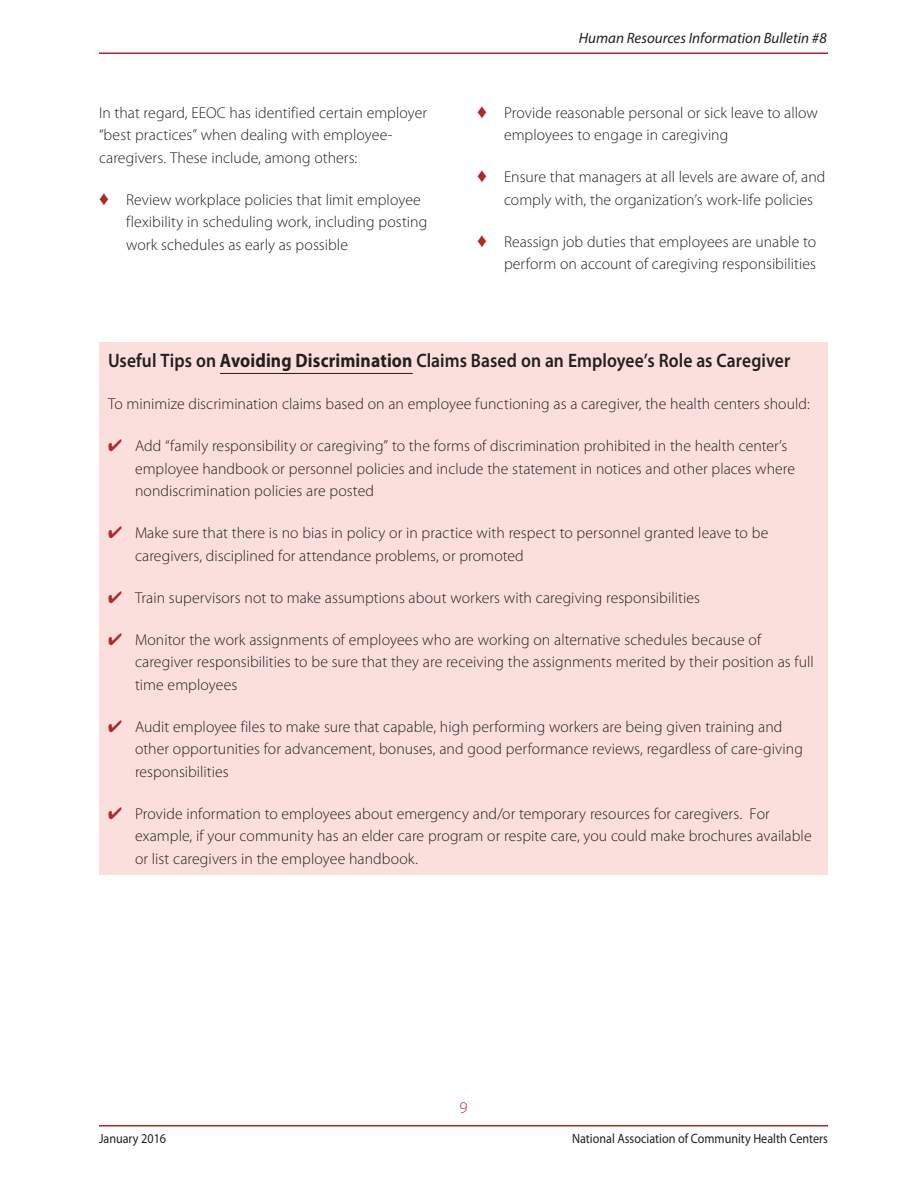
<style>
.page{position:relative;width:918px;height:1188px;background:#fff}
.page>*{position:absolute;margin:0;border:0;box-sizing:border-box;transform-origin:0 0}
.Hd22{font:600 19.5px "Myriad Pro";letter-spacing:.005em;color:#231f20;scale:.9 1}
.t1{font:300 16.5px "Myriad Pro";color:#b2272d}
.Body_Text_bul3_ck_ti{font:300 15.75px/22.5px "Myriad Pro";letter-spacing:.005em;color:#231f20}
.Body_text_bul3{font:300 15.75px/22.5px "Myriad Pro";letter-spacing:.005em;color:#231f20}
.Body_text{font:300 15.75px/22.5px "Myriad Pro";color:#231f20}
.t2{font:italic 15px "Myriad Pro";color:#231f20}
.t3{font:13.5px "Myriad Pro";color:#231f20;scale:.9 1}
.s1{color:#b2272d}
.s2{font-weight:700}
</style>
<div class="page">
<div style="left:99px;top:342px;width:729px;height:533px;background:#fbdfdc"></div>
<hr style="left:220px;top:373px;width:193px;height:1px;background:#231f20">
<hr style="left:99px;top:52px;width:729px;height:2px;background:#b2272d">
<hr style="left:99px;top:1125px;width:729px;height:1px;background:#b2272d">
<p class="Body_text" style="left:99px;top:101px;width:330px">In that regard, EEOC has identified certain employer “best practices” when dealing with employee&shy;caregivers. These include, among others:</p>
<p class="Body_text_bul3" style="left:126px;top:188px;width:303px;text-indent:-27px"><span class="s1">♦</span> Review workplace policies that limit employee flexibility in scheduling work, including posting work schedules as early as possible</p>
<p class="t2" style="left:579px;top:28px;width:249px">Human Resources Information Bulletin #8</p>
<p class="Body_text_bul3" style="left:504px;top:101px;width:315px;text-indent:-27px"><span class="s1">♦</span> Provide reasonable personal or sick leave to allow employees to engage in caregiving</p>
<p class="Body_text_bul3" style="left:504px;top:165px;width:323px;text-indent:-27px"><span class="s1">♦</span> Ensure that managers at all levels are aware of, and comply with, the organization’s work-life policies</p>
<p class="Body_text_bul3" style="left:477px;top:230px;width:341px;text-align:right"><span class="s1">♦</span> Reassign job duties that employees are unable to perform on account of caregiving responsibilities</p>
<p class="Hd22" style="left:108px;top:349px;width:760px">Useful Tips on <span class="s2">Avoiding Discrimination</span> Claims Based on an Employee’s Role as Caregiver</p>
<p class="Body_text" style="left:108px;top:393px;width:703px">To minimize discrimination claims based on an employee functioning as a caregiver, the health centers should:</p>
<p class="Body_Text_bul3_ck_ti" style="left:135px;top:435px;width:662px;text-indent:-27px"><span class="s1">✔</span> Add “family responsibility or caregiving” to the forms of discrimination prohibited in the health center’s employee handbook or personnel policies and include the statement in notices and other places where nondiscrimination policies are posted</p>
<p class="Body_Text_bul3_ck_ti" style="left:135px;top:522px;width:635px;text-indent:-27px"><span class="s1">✔</span> Make sure that there is no bias in policy or in practice with respect to personnel granted leave to be caregivers, disciplined for attendance problems, or promoted</p>
<p class="Body_Text_bul3_ck_ti" style="left:108px;top:586px;width:593px"><span class="s1">✔</span> Train supervisors not to make assumptions about workers with caregiving responsibilities</p>
<p class="Body_Text_bul3_ck_ti" style="left:135px;top:628px;width:680px;text-indent:-27px"><span class="s1">✔</span> Monitor the work assignments of employees who are working on alternative schedules because of caregiver responsibilities to be sure that they are receiving the assignments merited by their position as full time employees</p>
<p class="Body_Text_bul3_ck_ti" style="left:135px;top:715px;width:670px;text-indent:-27px"><span class="s1">✔</span> Audit employee files to make sure that capable, high performing workers are being given training and other opportunities for advancement, bonuses, and good performance reviews, regardless of care-giving responsibilities</p>
<p class="Body_Text_bul3_ck_ti" style="left:135px;top:802px;width:678px;text-indent:-27px"><span class="s1">✔</span> Provide information to employees about emergency and/or temporary resources for caregivers. For example, if your community has an elder care program or respite care, you could make brochures available or list caregivers in the employee handbook.</p>
<p class="t1" style="left:459px;top:1098px;width:10px">9</p>
<p class="t3" style="left:99px;top:1130px;width:76px">January 2016</p>
<p class="t3" style="left:572px;top:1130px;width:286px">National Association of Community Health Centers</p>
</div>
